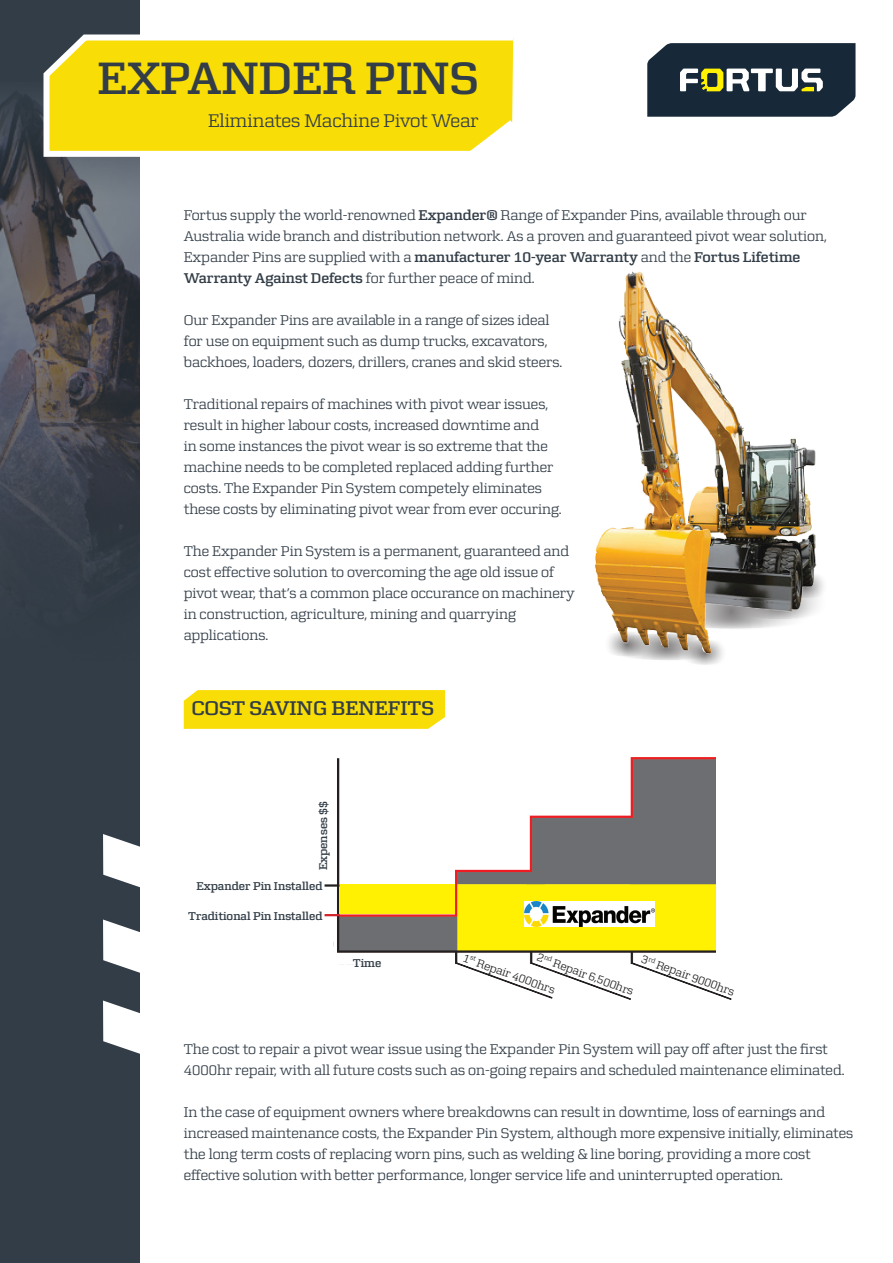
<style>
.page{position:relative;width:893px;height:1263px;background:#fff}
.page>*{position:absolute;margin:0;border:0;box-sizing:border-box;transform-origin:0 0}
.t1{font:600 48px "Zetta Serif";color:#323d47}
.t2{font:600 21px "Zetta Serif";color:#323d47}
.t3{font:19.5px "Zetta Serif";color:#323d47}
.t4{font:15px/21px "Zetta Serif";color:#323d47}
.t5{font:600 12px "Zetta Serif";color:#323d47}
.t6{font:12px "Zetta Serif";color:#231f20}
.s1{font-weight:600}
</style>
<div class="page">
<div style="left:0;top:0;width:140px;height:1263px;background:#323d47"></div>
<svg style="left:102px;top:833px;width:38px;height:65px"></svg>
<svg style="left:102px;top:918px;width:38px;height:65px"></svg>
<svg style="left:102px;top:999px;width:38px;height:65px"></svg>
<div style="left:184px;top:690px;width:261px;height:39px;background:#f9dd07"></div>
<img style="left:334px;top:757px;width:381px;height:208px">
<div style="left:335px;top:953px;width:36px;height:11px;background:#fff"></div>
<img style="left:0;top:83px;width:140px;height:606px">
<svg style="left:40px;top:32px;width:474px;height:128px;background:#f3dd2d"></svg>
<div style="left:339px;top:884px;width:116px;height:30px;background:#fff101"></div>
<svg style="left:647px;top:43px;width:208px;height:74px;background:#38474e"></svg>
<svg style="left:455px;top:962px;width:276px;height:38px"></svg>
<div style="left:594px;top:632px;width:143px;height:30px;border:2px solid #fff;border-radius:50%"></div>
<svg style="left:674px;top:639px;width:61px;height:27px"></svg>
<div style="left:673px;top:638px;width:63px;height:28px;border:2px solid #fff;border-radius:50%"></div>
<img style="left:594px;top:271px;width:229px;height:387px">
<img style="left:525px;top:902px;width:129px;height:24px">
<svg style="left:325px;top:914px;width:14px;height:2px"></svg>
<hr style="left:325px;top:884px;width:14px;height:3px;background:#231f20">
<h1 class="t1" style="left:98px;top:50px;width:383px">EXPANDER PINS</h1>
<h3 class="t3" style="left:208px;top:110px;width:272px">Eliminates Machine Pivot Wear</h3>
<p class="t4" style="left:184px;top:205px;width:645px">Fortus supply the world-renowned <span class="s1">Expander®</span> Range of Expander Pins, available through our Australia wide branch and distribution network. As a proven and guaranteed pivot wear solution, Expander Pins are supplied with a <span class="s1">manufacturer 10-year Warranty</span> and the <span class="s1">Fortus Lifetime Warranty Against Defects</span> for further peace of mind.</p>
<p class="t4" style="left:184px;top:310px;width:380px">Our Expander Pins are available in a range of sizes ideal for use on equipment such as dump trucks, excavators, backhoes, loaders, dozers, drillers, cranes and skid steers.</p>
<p class="t4" style="left:184px;top:394px;width:379px">Traditional repairs of machines with pivot wear issues, result in higher labour costs, increased downtime and<br>in some instances the pivot wear is so extreme that the machine needs to be completed replaced adding further costs. The Expander Pin System competely eliminates these costs by eliminating pivot wear from ever occuring.</p>
<p class="t4" style="left:184px;top:541px;width:393px">The Expander Pin System is a permanent, guaranteed and cost effective solution to overcoming the age old issue of pivot wear, that’s a common place occurance on machinery in construction, agriculture, mining and quarrying applications.</p>
<h2 class="t2" style="left:191px;top:696px;width:244px">COST SAVING BENEFITS</h2>
<p class="t5" style="left:316px;top:870px;width:71px;rotate:-90deg">Expenses $$</p>
<p class="t5" style="left:196px;top:878px;width:128px">Expander Pin Installed</p>
<p class="t5" style="left:188px;top:908px;width:136px">Traditional Pin Installed</p>
<p class="t5" style="left:353px;top:956px;width:30px">Time</p>
<p class="t6" style="left:540px;top:950px;width:103px;rotate:20deg">2<sup>nd</sup> Repair 6,500hrs</p>
<p class="t6" style="left:644px;top:952px;width:100px;rotate:20deg">3<sup>rd</sup> Repair 9000hrs</p>
<p class="t6" style="left:466px;top:951px;width:99px;rotate:20deg">1<sup>st</sup> Repair 4000hrs</p>
<p class="t4" style="left:184px;top:1038px;width:662px">The cost to repair a pivot wear issue using the Expander Pin System will pay off after just the first<br>4000hr repair, with all future costs such as on-going repairs and scheduled maintenance eliminated.</p>
<p class="t4" style="left:184px;top:1101px;width:671px">In the case of equipment owners where breakdowns can result in downtime, loss of earnings and increased maintenance costs, the Expander Pin System, although more expensive initially, eliminates the long term costs of replacing worn pins, such as welding &amp; line boring, providing a more cost effective solution with better performance, longer service life and uninterrupted operation.</p>
</div>
